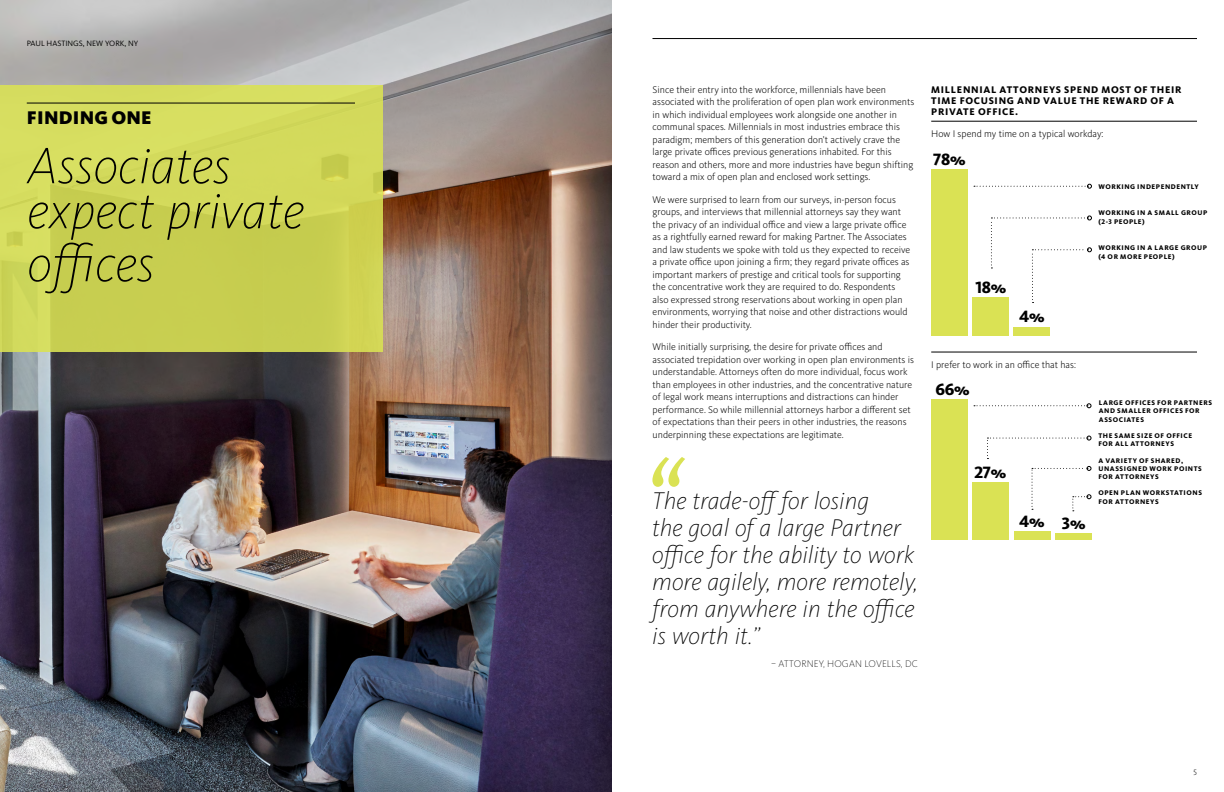
<style>
.page{position:relative;width:1224px;height:792px;background:#fff}
.page>*{position:absolute;margin:0;border:0;box-sizing:border-box;transform-origin:0 0}
.t1{font:italic 200 180px "Kievit OT";color:#dae254}
.t2{font:italic 200 53px/45px "Kievit OT";color:#000}
.t3{font:italic 200 25px/27px "Kievit OT";color:#000}
.t4{font:900 19px "Kievit OT";letter-spacing:.01em;color:#000}
.t5{font:800 17px "Kievit OT";letter-spacing:-.02em;color:#000}
.t6{font:300 10px/12.5px "Kievit OT";color:#000}
.t7{font:800 10px/11px "Kievit OT";letter-spacing:.07em;color:#000}
.t8{font:200 10px "Kievit OT";letter-spacing:.01em;color:#000}
.t9{font:8px "Kievit OT";color:#000}
.t10{font:300 8px "Kievit OT";color:#fff}
.t11{font:300 8px "Kievit OT";color:#000}
.t12{font:800 7px/8.4px "Kievit OT";letter-spacing:.075em;color:#000}
</style>
<div class="page">
<img style="left:0;top:0;width:612px;height:792px">
<div style="left:0;top:85px;width:383px;height:267px;background:#d1d657"></div>
<hr style="left:27px;top:103px;width:328px;height:1px;background:#000">
<hr style="left:652px;top:38px;width:545px;height:1px;background:#000">
<hr style="left:931px;top:121px;width:266px;height:1px;background:#000">
<div style="left:972px;top:483px;width:37px;height:57px;background:#dae254"></div>
<div style="left:931px;top:399px;width:36px;height:141px;background:#dae254"></div>
<div style="left:1055px;top:533px;width:37px;height:7px;background:#dae254"></div>
<div style="left:1014px;top:531px;width:36px;height:9px;background:#dae254"></div>
<div style="left:931px;top:169px;width:36px;height:167px;background:#dae254"></div>
<svg style="left:974px;top:184px;width:118px;height:5px"></svg>
<svg style="left:991px;top:215px;width:101px;height:88px"></svg>
<hr style="left:931px;top:352px;width:266px;height:1px;background:#000">
<svg style="left:974px;top:403px;width:118px;height:5px"></svg>
<svg style="left:987px;top:436px;width:105px;height:23px"></svg>
<svg style="left:1032px;top:466px;width:60px;height:45px"></svg>
<div style="left:973px;top:297px;width:36px;height:39px;background:#dae254"></div>
<div style="left:1014px;top:327px;width:36px;height:9px;background:#dae254"></div>
<p class="t9" style="left:27px;top:39px;width:113px">PAUL HASTINGS, NEW YORK, NY</p>
<h3 class="t4" style="left:27px;top:106px;width:126px">FINDING ONE</h3>
<h2 class="t2" style="left:27px;top:144px;width:278px">Associates expect private</h2>
<h2 class="t2" style="left:27px;top:242px;width:129px">offices</h2>
<p class="t6" style="left:653px;top:83px;width:263px">Since their entry into the workforce, millennials have been associated with the proliferation of open plan work environments in which individual employees work alongside one another in communal spaces. Millennials in most industries embrace this paradigm; members of this generation don’t actively crave the large private offices previous generations inhabited. For this reason and others, more and more industries have begun shifting toward a mix of open plan and enclosed work settings.</p>
<p class="t6" style="left:653px;top:193px;width:259px">We were surprised to learn from our surveys, in-person focus groups, and interviews that millennial attorneys say they want the privacy of an individual office and view a large private office as a rightfully earned reward for making Partner. The Associates and law students we spoke with told us they expected to receive a private office upon joining a firm; they regard private offices as important markers of prestige and critical tools for supporting the concentrative work they are required to do. Respondents also expressed strong reservations about working in open plan environments, worrying that noise and other distractions would hinder their productivity.</p>
<p class="t6" style="left:653px;top:341px;width:263px">While initially surprising, the desire for private offices and associated trepidation over working in open plan environments is understandable. Attorneys often do more individual, focus work than employees in other industries, and the concentrative nature of legal work means interruptions and distractions can hinder performance. So while millennial attorneys harbor a different set of expectations than their peers in other industries, the reasons underpinning these expectations are legitimate.</p>
<h1 class="t1" style="left:652px;top:419px;width:30px">‘</h1>
<h3 class="t3" style="left:652px;top:488px;width:267px">The trade-off for losing<br>the goal of a large Partner office for the ability to work more agilely, more remotely, from anywhere in the office is worth it.”</h3>
<p class="t8" style="left:771px;top:658px;width:148px">– ATTORNEY, HOGAN LOVELLS, DC</p>
<p class="t7" style="left:931px;top:84px;width:252px">MILLENNIAL ATTORNEYS SPEND MOST OF THEIR<br>TIME FOCUSING AND VALUE THE REWARD OF A<br>PRIVATE OFFICE.</p>
<p class="t6" style="left:931px;top:128px;width:174px">How I spend my time on a typical workday:</p>
<h3 class="t5" style="left:933px;top:149px;width:34px">78%</h3>
<p class="t12" style="left:1098px;top:182px;width:102px">WORKING INDEPENDENTLY</p>
<p class="t12" style="left:1098px;top:209px;width:110px">WORKING IN A SMALL GROUP (2-3 PEOPLE)</p>
<h3 class="t5" style="left:975px;top:277px;width:32px">18%</h3>
<h3 class="t5" style="left:1019px;top:307px;width:27px">4%</h3>
<p class="t12" style="left:1098px;top:244px;width:110px">WORKING IN A LARGE GROUP (4 OR MORE PEOPLE)</p>
<p class="t6" style="left:931px;top:359px;width:146px">I prefer to work in an office that has:</p>
<h3 class="t5" style="left:936px;top:379px;width:36px">66%</h3>
<h3 class="t5" style="left:974px;top:462px;width:33px">27%</h3>
<h3 class="t5" style="left:1019px;top:512px;width:68px">4% 3%</h3>
<p class="t12" style="left:1099px;top:398px;width:115px">LARGE OFFICES FOR PARTNERS<br>AND SMALLER OFFICES FOR<br>ASSOCIATES</p>
<p class="t12" style="left:1098px;top:431px;width:95px">THE SAME SIZE OF OFFICE<br>FOR ALL ATTORNEYS</p>
<p class="t12" style="left:1098px;top:456px;width:105px">A VARIETY OF SHARED,<br>UNASSIGNED WORK POINTS<br>FOR ATTORNEYS</p>
<p class="t12" style="left:1098px;top:489px;width:105px">OPEN PLAN WORKSTATIONS<br>FOR ATTORNEYS</p>
<p class="t10" style="left:27px;top:768px;width:6px">4</p>
<p class="t11" style="left:1194px;top:768px;width:5px">5</p>
</div>
